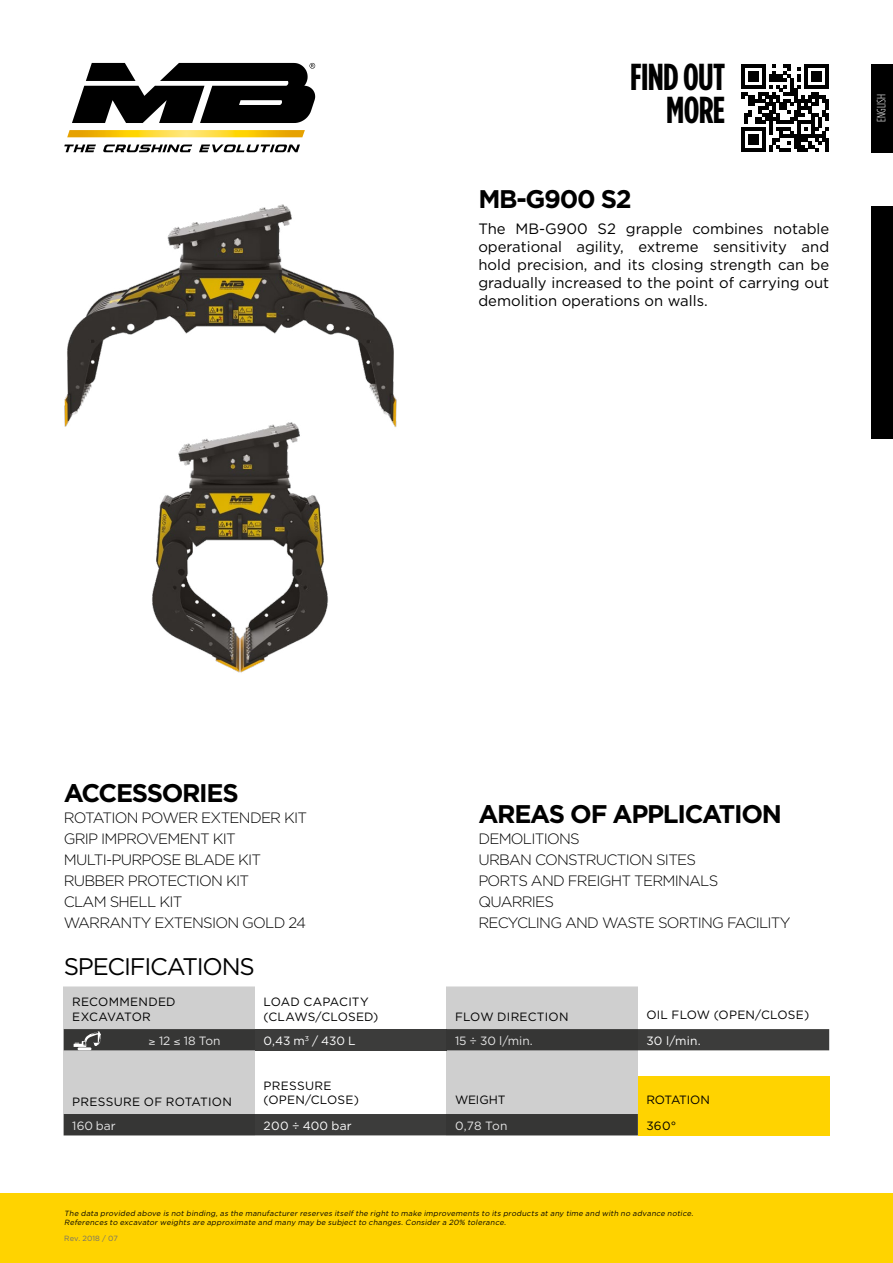
<style>
.page{position:relative;width:893px;height:1263px;background:#fff}
.page>*{position:absolute;margin:0;border:0;box-sizing:border-box;transform-origin:0 0}
.t1{font:700 37.5px/33px "Gotham Condensed";letter-spacing:-.02em;color:#000;text-align:right}
.t2{font:700 25.5px "Gotham";letter-spacing:-.05em;color:#000}
.t3{font:24px "Gotham";letter-spacing:-.05em;color:#000}
.t4{font:300 15px/21px "Gotham";letter-spacing:-.05em;color:#000}
.t5{font:15px/18px "Gotham";color:#000;text-align:justify}
.t6{font:12px/15px "Gotham";letter-spacing:.02em;color:#000}
.t7{font:12px "Gotham";color:#fff}
.t8{font:12px "Gotham";letter-spacing:-.02em;color:#000}
.t9{font:300 12px "Gotham Condensed";letter-spacing:-.01em;color:#fff}
.t10{font:italic 7.5px/9px "Gotham";color:#000}
.t11{font:7.5px "Gotham";color:#706f6f}
</style>
<div class="page">
<div style="left:0;top:1193px;width:893px;height:70px;background:#ffd300"></div>
<div style="left:872px;top:64px;width:21px;height:88px;background:#000"></div>
<div style="left:872px;top:206px;width:21px;height:232px;background:#000"></div>
<svg style="left:64px;top:145px;width:236px;height:7px"></svg>
<svg style="left:72px;top:63px;width:243px;height:60px"></svg>
<svg style="left:67px;top:130px;width:238px;height:7px;background:#f7c924"></svg>
<img style="left:64px;top:204px;width:333px;height:223px">
<img style="left:126px;top:417px;width:223px;height:256px">
<div style="left:638px;top:1076px;width:191px;height:59px;background:#ffd300"></div>
<div style="left:255px;top:1114px;width:191px;height:21px;background:#3c3c3b"></div>
<svg style="left:741px;top:64px;width:88px;height:88px"></svg>
<svg style="left:446px;top:986px;width:192px;height:149px;background:#b5b5b5"></svg>
<svg style="left:64px;top:986px;width:191px;height:149px;background:#b5b5b5"></svg>
<div style="left:64px;top:1029px;width:765px;height:21px;background:#3c3c3b"></div>
<h1 class="t1" style="left:630px;top:60px;width:97px">FIND OUT<br>MORE</h1>
<h2 class="t2" style="left:478px;top:182px;width:155px">MB-G900 S2</h2>
<h3 class="t5" style="left:478px;top:219px;width:352px">The MB-G900 S2 grapple combines notable operational agility, extreme sensitivity and hold precision, and its closing strength can be gradually increased to the point of carrying out demolition operations on walls.</h3>
<h3 class="t9" style="left:875px;top:122px;width:29px;rotate:-90deg">ENGLISH</h3>
<h2 class="t2" style="left:64px;top:776px;width:176px">ACCESSORIES</h2>
<h3 class="t4" style="left:64px;top:807px;width:245px">ROTATION POWER EXTENDER KIT<br>GRIP IMPROVEMENT KIT<br>MULTI-PURPOSE BLADE KIT<br>RUBBER PROTECTION KIT<br>CLAM SHELL KIT<br>WARRANTY EXTENSION GOLD 24</h3>
<h2 class="t2" style="left:478px;top:797px;width:305px">AREAS OF APPLICATION</h2>
<h3 class="t4" style="left:478px;top:828px;width:314px">DEMOLITIONS<br>URBAN CONSTRUCTION SITES<br>PORTS AND FREIGHT TERMINALS<br>QUARRIES<br>RECYCLING AND WASTE SORTING FACILITY</h3>
<h3 class="t3" style="left:64px;top:951px;width:193px">SPECIFICATIONS</h3>
<h3 class="t6" style="left:72px;top:993px;width:105px">RECOMMENDED<br>EXCAVATOR</h3>
<h3 class="t6" style="left:264px;top:993px;width:116px">LOAD CAPACITY (CLAWS/CLOSED)</h3>
<h3 class="t6" style="left:455px;top:1008px;width:115px">FLOW DIRECTION</h3>
<h3 class="t6" style="left:646px;top:1007px;width:164px">OIL FLOW (OPEN/CLOSE)</h3>
<h3 class="t7" style="left:149px;top:1032px;width:73px">≥ 12 ≤ 18 Ton</h3>
<h3 class="t7" style="left:264px;top:1032px;width:93px">0,43 m<sup>3</sup> / 430 L</h3>
<h3 class="t7" style="left:455px;top:1032px;width:79px">15 ÷ 30 l/min.</h3>
<h3 class="t7" style="left:646px;top:1032px;width:56px">30 l/min.</h3>
<h3 class="t6" style="left:72px;top:1093px;width:161px">PRESSURE OF ROTATION</h3>
<h3 class="t6" style="left:264px;top:1078px;width:97px;line-height:14.4px">PRESSURE (OPEN/CLOSE)</h3>
<h3 class="t6" style="left:455px;top:1092px;width:52px">WEIGHT</h3>
<h3 class="t8" style="left:646px;top:1092px;width:65px">ROTATION</h3>
<h3 class="t7" style="left:72px;top:1117px;width:45px">160 bar</h3>
<h3 class="t7" style="left:264px;top:1117px;width:90px">200 ÷ 400 bar</h3>
<h3 class="t7" style="left:455px;top:1117px;width:54px">0,78 Ton</h3>
<h3 class="t6" style="left:646px;top:1117px;width:32px">360°</h3>
<p class="t10" style="left:64px;top:1208px;width:632px">The data provided above is not binding, as the manufacturer reserves itself the right to make improvements to its products at any time and with no advance notice.<br>References to excavator weights are approximate and many may be subject to changes. Consider a 20% tolerance.</p>
<p class="t11" style="left:64px;top:1233px;width:55px">Rev. 2018 / 07</p>
</div>
